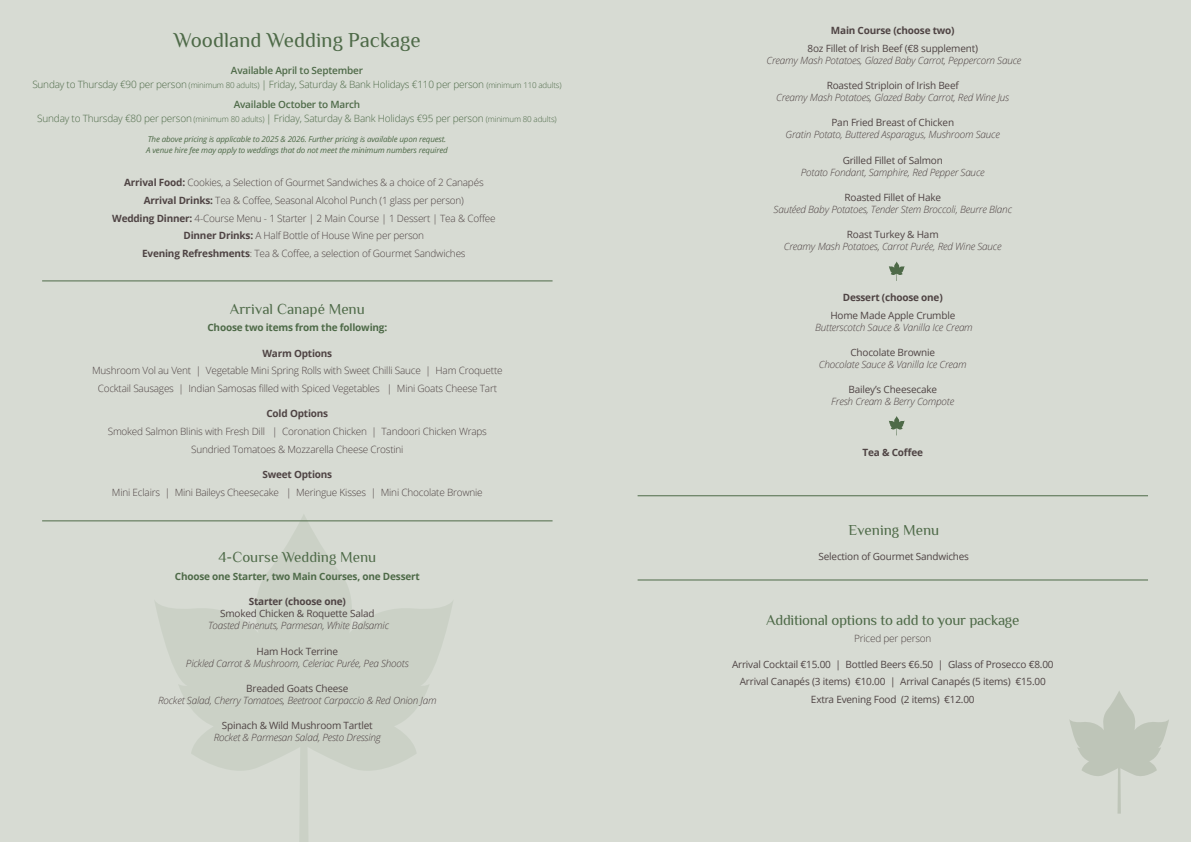
<style>
.page{position:relative;width:1191px;height:842px;background:#d7dbd3}
.page>*{position:absolute;margin:0;border:0;box-sizing:border-box;transform-origin:0 0}
.t1{font:21px "Philosopher";color:#4e6a48}
.t2{font:15px "Philosopher";letter-spacing:-.01em;color:#4e6a48}
.t3{font:300 10px/17.7px "Open Sans";letter-spacing:-.02em;color:#4f4444;text-align:center}
.t4{font:italic 300 10px "Open Sans";letter-spacing:-.02em;color:#4f4444}
.t5{font:10px/17.7px "Open Sans";letter-spacing:-.02em;color:#4f4444;text-align:center}
.t6{font:300 10px/14px "Open Sans";letter-spacing:-.02em;color:#4e6a48;text-align:center}
.t7{font:700 10px "Open Sans";letter-spacing:-.02em;color:#4f4444}
.t8{font:700 10px "Open Sans";letter-spacing:-.02em;color:#4e6a48}
.t9{font:italic 8px/11.7px "Open Sans";letter-spacing:-.02em;color:#4e6a48}
.s1{font-weight:600}
.s2{font-size:8px}
.s3{font-weight:700}
</style>
<div class="page">
<svg style="left:154px;top:515px;width:300px;height:327px"></svg>
<hr style="left:42px;top:281px;width:510px;height:1px;background:#4e6a48">
<hr style="left:42px;top:521px;width:510px;height:1px;background:#4e6a48">
<hr style="left:637px;top:495px;width:511px;height:1px;background:#4e6a48">
<hr style="left:637px;top:580px;width:511px;height:1px;background:#4e6a48">
<svg style="left:889px;top:261px;width:15px;height:20px"></svg>
<svg style="left:889px;top:416px;width:15px;height:19px"></svg>
<svg style="left:1069px;top:691px;width:100px;height:123px"></svg>
<h1 class="t1" style="left:174px;top:27px;width:248px">Woodland Wedding Package</h1>
<p class="t6" style="left:32px;top:63px;width:531px"><span class="s1">Available April to September<br></span>Sunday to Thursday €90 per person <span class="s2">(minimum 80 adults)</span> | Friday, Saturday &amp; Bank Holidays €110 per person <span class="s2">(minimum 110 adults)</span></p>
<p class="t6" style="left:37px;top:97px;width:521px"><span class="s1">Available October to March<br></span>Sunday to Thursday €80 per person <span class="s2">(minimum 80 adults)</span> | Friday, Saturday &amp; Bank Holidays €95 per person <span class="s2">(minimum 80 adults)</span></p>
<p class="t9" style="left:146px;top:133px;width:303px">The above pricing is applicable to 2025 &amp; 2026. Further pricing is available upon request.<br>A venue hire fee may apply to weddings that do not meet the minimum numbers required</p>
<p class="t3" style="left:112px;top:173px;width:385px"><span class="s3">Arrival Food:</span> Cookies, a Selection of Gourmet Sandwiches &amp; a choice of 2 Canapés <span class="s3">Arrival Drinks:</span> Tea &amp; Coffee, Seasonal Alcohol Punch (1 glass per person)<br><span class="s3">Wedding Dinner:</span> 4-Course Menu - 1 Starter | 2 Main Course | 1 Dessert | Tea &amp; Coffee <span class="s3">Dinner Drinks:</span> A Half Bottle of House Wine per person<br><span class="s3">Evening Refreshments</span>: Tea &amp; Coffee, a selection of Gourmet Sandwiches</p>
<h2 class="t2" style="left:230px;top:299px;width:136px">Arrival Canapé Menu</h2>
<p class="t8" style="left:207px;top:320px;width:181px">Choose two items from the following:</p>
<p class="t7" style="left:262px;top:346px;width:71px">Warm Options</p>
<p class="t3" style="left:92px;top:361px;width:412px">Mushroom Vol au Vent | Vegetable Mini Spring Rolls with Sweet Chilli Sauce | Ham Croquette<br>Cocktail Sausages | Indian Samosas filled with Spiced Vegetables | Mini Goats Cheese Tart</p>
<p class="t7" style="left:266px;top:406px;width:63px">Cold Options</p>
<p class="t3" style="left:108px;top:422px;width:381px">Smoked Salmon Blinis with Fresh Dill | Coronation Chicken | Tandoori Chicken Wraps<br>Sundried Tomatoes &amp; Mozzarella Cheese Crostini</p>
<p class="t7" style="left:262px;top:467px;width:71px">Sweet Options</p>
<p class="t3" style="left:112px;top:483px;width:372px">Mini Eclairs | Mini Baileys Cheesecake | Meringue Kisses | Mini Chocolate Brownie</p>
<h2 class="t2" style="left:218px;top:547px;width:159px">4-Course Wedding Menu</h2>
<p class="t8" style="left:175px;top:569px;width:246px">Choose one Starter, two Main Courses, one Dessert</p>
<p class="t7" style="left:249px;top:594px;width:99px">Starter (choose one)</p>
<p class="t5" style="left:220px;top:604px;width:156px">Smoked Chicken &amp; Roquette Salad</p>
<p class="t4" style="left:208px;top:619px;width:183px">Toasted Pinenuts, Parmesan, White Balsamic</p>
<p class="t5" style="left:257px;top:642px;width:83px">Ham Hock Terrine</p>
<p class="t4" style="left:186px;top:656px;width:224px">Pickled Carrot &amp; Mushroom, Celeriac Purée, Pea Shoots</p>
<p class="t5" style="left:246px;top:679px;width:104px">Breaded Goats Cheese</p>
<p class="t4" style="left:158px;top:693px;width:280px">Rocket Salad, Cherry Tomatoes, Beetroot Carpaccio &amp; Red Onion Jam</p>
<p class="t5" style="left:222px;top:716px;width:152px">Spinach &amp; Wild Mushroom Tartlet</p>
<p class="t4" style="left:214px;top:731px;width:169px">Rocket &amp; Parmesan Salad, Pesto Dressing</p>
<p class="t7" style="left:831px;top:23px;width:125px">Main Course (choose two)</p>
<p class="t5" style="left:807px;top:39px;width:172px">8oz Fillet of Irish Beef (€8 supplement)</p>
<p class="t4" style="left:766px;top:53px;width:256px">Creamy Mash Potatoes, Glazed Baby Carrot, Peppercorn Sauce</p>
<p class="t5" style="left:826px;top:76px;width:134px">Roasted Striploin of Irish Beef</p>
<p class="t4" style="left:776px;top:90px;width:234px">Creamy Mash Potatoes, Glazed Baby Carrot, Red Wine Jus</p>
<p class="t5" style="left:831px;top:113px;width:124px">Pan Fried Breast of Chicken</p>
<p class="t4" style="left:785px;top:128px;width:216px">Gratin Potato, Buttered Asparagus, Mushroom Sauce</p>
<p class="t5" style="left:842px;top:151px;width:102px">Grilled Fillet of Salmon</p>
<p class="t4" style="left:801px;top:165px;width:185px">Potato Fondant, Samphire, Red Pepper Sauce</p>
<p class="t5" style="left:844px;top:188px;width:98px">Roasted Fillet of Hake</p>
<p class="t4" style="left:773px;top:202px;width:240px">Sautéed Baby Potatoes, Tender Stem Broccoli, Beurre Blanc</p>
<p class="t5" style="left:847px;top:225px;width:93px">Roast Turkey &amp; Ham</p>
<p class="t4" style="left:784px;top:240px;width:219px">Creamy Mash Potatoes, Carrot Purée, Red Wine Sauce</p>
<p class="t7" style="left:843px;top:290px;width:101px">Dessert (choose one)</p>
<p class="t5" style="left:830px;top:306px;width:126px">Home Made Apple Crumble</p>
<p class="t4" style="left:815px;top:320px;width:159px">Butterscotch Sauce &amp; Vanilla Ice Cream</p>
<p class="t5" style="left:850px;top:343px;width:86px">Chocolate Brownie</p>
<p class="t4" style="left:819px;top:357px;width:149px">Chocolate Sauce &amp; Vanilla Ice Cream</p>
<p class="t5" style="left:848px;top:381px;width:90px">Bailey’s Cheesecake</p>
<p class="t4" style="left:831px;top:395px;width:124px">Fresh Cream &amp; Berry Compote</p>
<p class="t7" style="left:862px;top:445px;width:62px">Tea &amp; Coffee</p>
<h2 class="t2" style="left:848px;top:520px;width:92px">Evening Menu</h2>
<p class="t5" style="left:818px;top:547px;width:152px">Selection of Gourmet Sandwiches</p>
<h2 class="t2" style="left:766px;top:610px;width:254px">Additional options to add to your package</h2>
<p class="t3" style="left:854px;top:630px;width:79px">Priced per person</p>
<p class="t5" style="left:732px;top:655px;width:323px">Arrival Cocktail €15.00 | Bottled Beers €6.50 | Glass of Prosecco €8.00<br>Arrival Canapés (3 items) €10.00 | Arrival Canapés (5 items) €15.00<br>Extra Evening Food (2 items) €12.00</p>
</div>
